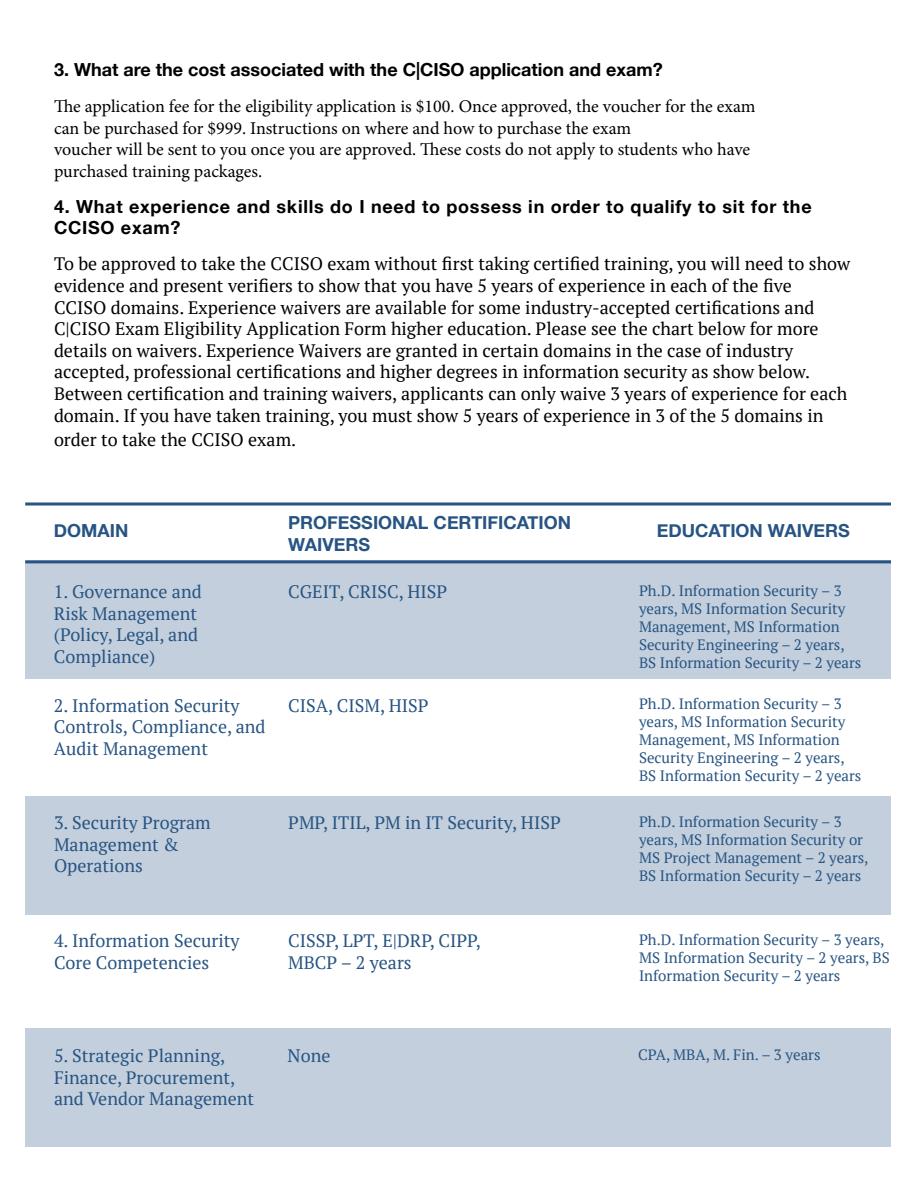
<style>
.page{position:relative;width:918px;height:1188px;background:#fff}
.page>*{position:absolute;margin:0;border:0;box-sizing:border-box;transform-origin:0 0}
.t1{font:18px/21.6px "PT Serif";color:#000}
.t2{font:18px/21.6px "PT Serif";color:#275483}
.t3{font:18px/21.6px "Minion Pro";letter-spacing:-.005em;color:#000}
.t4{font:700 18px/21.6px "Helvetica Neue";letter-spacing:.04em;color:#000}
.t5{font:700 18px "Helvetica Neue";color:#000}
.t6{font:700 18px/21.6px "Helvetica Neue";color:#275483}
.t7{font:15px/18px "PT Serif";color:#275483}
</style>
<div class="page">
<div style="left:25px;top:560px;width:866px;height:119px;background:#c3cfdc"></div>
<svg style="left:25px;top:502px;width:866px;height:4px;background:#5c7ea1"></svg>
<hr style="left:25px;top:560px;width:866px;height:3px;background:#275483">
<div style="left:25px;top:797px;width:866px;height:118px;background:#c3cfdc"></div>
<div style="left:25px;top:1028px;width:866px;height:118px;background:#c3cfdc"></div>
<p class="t5" style="left:54px;top:56px;width:610px">3. What are the cost associated with the C|CISO application and exam?</p>
<p class="t3" style="left:54px;top:96px;width:703px">The application fee for the eligibility application is $100. Once approved, the voucher for the exam can be purchased for $999. Instructions on where and how to purchase the exam<br>voucher will be sent to you once you are approved. These costs do not apply to students who have purchased training packages.</p>
<p class="t4" style="left:54px;top:196px;width:759px">4. What experience and skills do I need to possess in order to qualify to sit for the<br>CCISO exam?</p>
<p class="t1" style="left:54px;top:253px;width:798px">To be approved to take the CCISO exam without first taking certified training, you will need to show evidence and present verifiers to show that you have 5 years of experience in each of the five<br>CCISO domains. Experience waivers are available for some industry-accepted certifications and C|CISO Exam Eligibility Application Form higher education. Please see the chart below for more details on waivers. Experience Waivers are granted in certain domains in the case of industry accepted, professional certifications and higher degrees in information security as show below.<br>Between certification and training waivers, applicants can only waive 3 years of experience for each domain. If you have taken training, you must show 5 years of experience in 3 of the 5 domains in</p>
<p class="t1" style="left:54px;top:428px;width:244px">order to take the CCISO exam.</p>
<p class="t6" style="left:54px;top:520px;width:76px">DOMAIN</p>
<p class="t6" style="left:288px;top:512px;width:284px">PROFESSIONAL CERTIFICATION<br>WAIVERS</p>
<p class="t6" style="left:657px;top:520px;width:194px">EDUCATION WAIVERS</p>
<p class="t2" style="left:54px;top:581px;width:149px">1. Governance and<br>Risk Management (Policy, Legal, and<br>Compliance)</p>
<p class="t2" style="left:54px;top:694px;width:213px">2. Information Security<br>Controls, Compliance, and<br>Audit Management</p>
<p class="t7" style="left:639px;top:581px;width:224px">Ph.D. Information Security – 3 years, MS Information Security<br>Management, MS Information<br>Security Engineering – 2 years,<br>BS Information Security – 2 years</p>
<p class="t2" style="left:288px;top:581px;width:160px">CGEIT, CRISC, HISP</p>
<p class="t2" style="left:288px;top:694px;width:142px">CISA, CISM, HISP</p>
<p class="t7" style="left:639px;top:695px;width:224px">Ph.D. Information Security – 3 years, MS Information Security<br>Management, MS Information<br>Security Engineering – 2 years,<br>BS Information Security – 2 years</p>
<p class="t2" style="left:54px;top:812px;width:158px">3. Security Program<br>Management &amp;<br>Operations</p>
<p class="t2" style="left:288px;top:812px;width:274px">PMP, ITIL, PM in IT Security, HISP</p>
<p class="t7" style="left:639px;top:812px;width:231px">Ph.D. Information Security – 3 years, MS Information Security or<br>MS Project Management – 2 years,<br>BS Information Security – 2 years</p>
<p class="t2" style="left:54px;top:930px;width:187px">4. Information Security<br>Core Competencies</p>
<p class="t2" style="left:288px;top:930px;width:194px">CISSP, LPT, E|DRP, CIPP,<br>MBCP – 2 years</p>
<p class="t7" style="left:639px;top:931px;width:252px">Ph.D. Information Security – 3 years,<br>MS Information Security – 2 years, BS<br>Information Security – 2 years</p>
<p class="t2" style="left:54px;top:1045px;width:202px">5. Strategic Planning,<br>Finance, Procurement, and Vendor Management</p>
<p class="t2" style="left:288px;top:1045px;width:44px">None</p>
<p class="t7" style="left:638px;top:1045px;width:184px">CPA, MBA, M. Fin. – 3 years</p>
</div>
